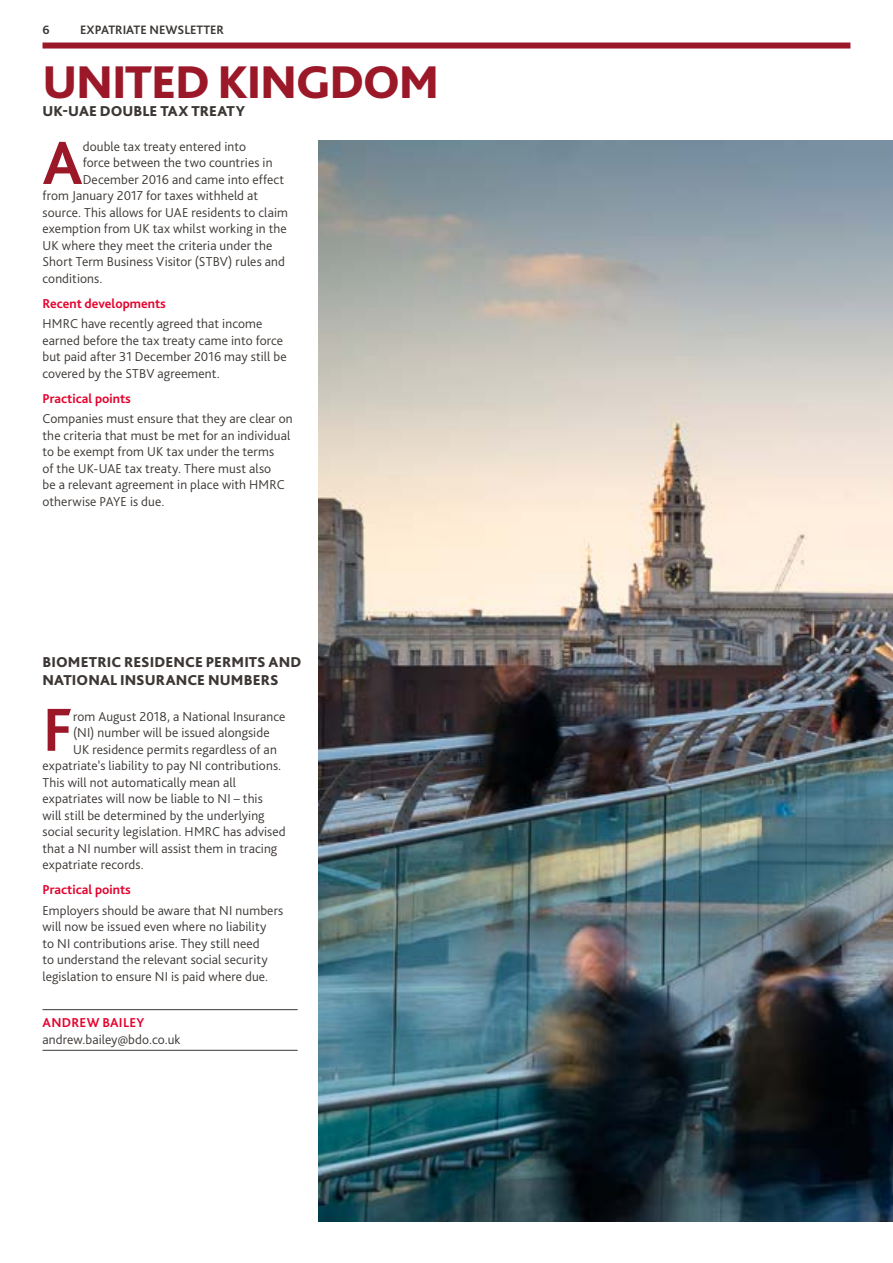
<style>
.page{position:relative;width:893px;height:1263px;background:#fff}
.page>*{position:absolute;margin:0;border:0;box-sizing:border-box;transform-origin:0 0}
.t1{font:700 63.6px "Bliss Pro";color:#9b1829}
.t2{font:800 48px "Bliss Pro";letter-spacing:-.025em;color:#9b1829}
.t3{font:800 15px/18px "Bliss Pro";letter-spacing:.01em;color:#3c3734}
.t4{font:300 13.5px/16.5px "Bliss Pro";letter-spacing:.01em;color:#3c3734}
.t5{font:700 13.5px "Bliss Pro";color:#e4032e}
.t6{font:700 13.5px "Bliss Pro";letter-spacing:.02em;color:#e4032e}
.t7{font:700 12.75px "Bliss Pro";color:#3c3734}
</style>
<div class="page">
<div style="left:43px;top:43px;width:807px;height:6px;background:#9b1829"></div>
<hr style="left:43px;top:1009px;width:255px;height:1px;background:#3c3734">
<hr style="left:43px;top:1050px;width:255px;height:1px;background:#3c3734">
<img style="left:319px;top:141px;width:574px;height:1080px">
<p class="t7" style="left:43px;top:22px;width:9px">6</p>
<p class="t7" style="left:80px;top:22px;width:145px">EXPATRIATE NEWSLETTER</p>
<h2 class="t2" style="left:43px;top:52px;width:398px">UNITED KINGDOM</h2>
<p class="t3" style="left:43px;top:102px;width:204px">UK-UAE DOUBLE TAX TREATY</p>
<h1 class="t1" style="left:43px;top:123px;width:42px">A</h1>
<p class="t4" style="left:83px;top:138px;width:165px">double tax treaty entered into</p>
<p class="t4" style="left:83px;top:154px;width:191px">force between the two countries in</p>
<p class="t4" style="left:83px;top:171px;width:203px">December 2016 and came into effect</p>
<p class="t4" style="left:43px;top:187px;width:217px">from January 2017 for taxes withheld at</p>
<p class="t4" style="left:43px;top:204px;width:247px">source. This allows for UAE residents to claim</p>
<p class="t4" style="left:43px;top:220px;width:246px">exemption from UK tax whilst working in the</p>
<p class="t4" style="left:43px;top:237px;width:231px">UK where they meet the criteria under the</p>
<p class="t4" style="left:43px;top:253px;width:244px">Short Term Business Visitor (STBV) rules and</p>
<p class="t4" style="left:43px;top:270px;width:61px">conditions.</p>
<p class="t5" style="left:43px;top:295px;width:125px">Recent developments</p>
<p class="t4" style="left:43px;top:315px;width:246px">HMRC have recently agreed that income earned before the tax treaty came into force but paid after 31 December 2016 may still be covered by the STBV agreement.</p>
<p class="t5" style="left:43px;top:390px;width:90px">Practical points</p>
<p class="t4" style="left:43px;top:410px;width:252px">Companies must ensure that they are clear on the criteria that must be met for an individual to be exempt from UK tax under the terms<br>of the UK-UAE tax treaty. There must also<br>be a relevant agreement in place with HMRC otherwise PAYE is due.</p>
<p class="t3" style="left:43px;top:652px;width:260px">BIOMETRIC RESIDENCE PERMITS AND<br>NATIONAL INSURANCE NUMBERS</p>
<h1 class="t1" style="left:43px;top:690px;width:32px">F</h1>
<p class="t4" style="left:73px;top:708px;width:214px">rom August 2018, a National Insurance</p>
<p class="t4" style="left:73px;top:724px;width:198px">(NI) number will be issued alongside</p>
<p class="t4" style="left:73px;top:741px;width:205px">UK residence permits regardless of an</p>
<p class="t4" style="left:43px;top:757px;width:240px">expatriate’s liability to pay NI contributions.</p>
<p class="t4" style="left:43px;top:774px;width:195px">This will not automatically mean all</p>
<p class="t4" style="left:43px;top:790px;width:222px">expatriates will now be liable to NI – this</p>
<p class="t4" style="left:43px;top:807px;width:224px">will still be determined by the underlying</p>
<p class="t4" style="left:43px;top:823px;width:245px">social security legislation. HMRC has advised</p>
<p class="t4" style="left:43px;top:840px;width:236px">that a NI number will assist them in tracing</p>
<p class="t4" style="left:43px;top:856px;width:103px">expatriate records.</p>
<p class="t5" style="left:43px;top:881px;width:90px">Practical points</p>
<p class="t4" style="left:43px;top:902px;width:242px">Employers should be aware that NI numbers will now be issued even where no liability<br>to NI contributions arise. They still need<br>to understand the relevant social security legislation to ensure NI is paid where due.</p>
<p class="t6" style="left:43px;top:1014px;width:103px">ANDREW BAILEY</p>
<p class="t4" style="left:43px;top:1030px;width:140px">andrew.bailey@bdo.co.uk</p>
</div>
